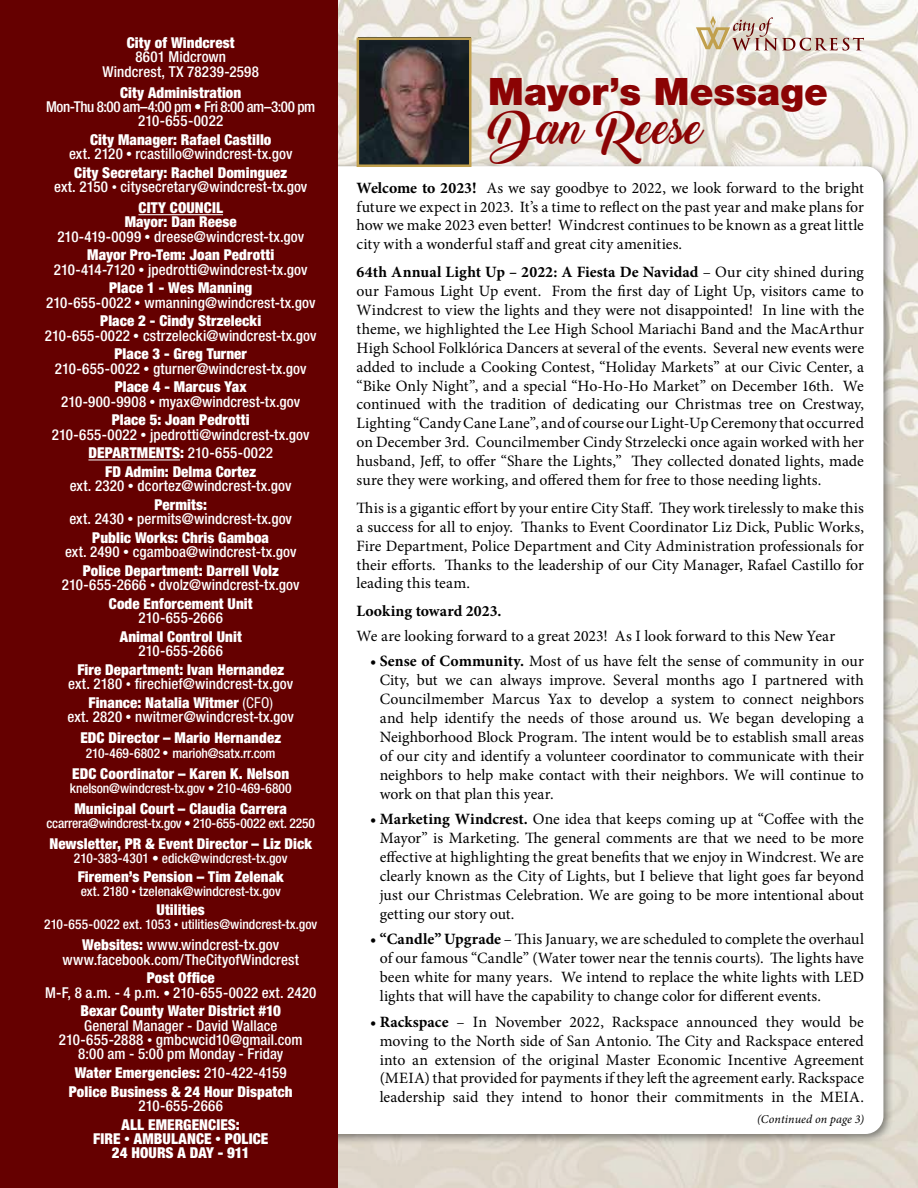
<style>
.page{position:relative;width:918px;height:1188px;background:#fff}
.page>*{position:absolute;margin:0;border:0;box-sizing:border-box;transform-origin:0 0}
.t1{font:44.1px "Backto Black Demo";letter-spacing:.01em;color:#8b0304}
.t2{font:900 37.8px "Helvetica Neue LT Std";color:#8b0304}
.t3{font:15.75px/18.9px "Minion Pro";color:#000;text-align:justify}
.t4{font:700 15.75px "Minion Pro";letter-spacing:.005em;color:#000}
.t5{font:500 condensed 15px/14.2px "Helvetica Neue LT Std";letter-spacing:.005em;color:#fff;text-align:center}
.t6{font:900 condensed 15px/18.8px "Helvetica Neue LT Std";letter-spacing:.005em;color:#fff;text-align:center}
.t7{font:500 condensed 15px/14.2px "Helvetica Neue LT Std";letter-spacing:-.025em;color:#fff;text-align:center}
.t8{font:500 condensed 13.5px "Helvetica Neue LT Std";letter-spacing:-.005em;color:#fff}
.t9{font:italic 12px "Minion Pro";letter-spacing:.01em;color:#000}
.s1{font-weight:900}
.s2{font-weight:400;font-stretch:normal}
.s3{font-family:"Gill Sans";font-weight:700;font-stretch:normal}
.s4{font-family:"Times New Roman";font-weight:400;font-stretch:normal}
.s5{font-weight:500}
.s6{font-weight:400}
.s7{font-family:"Gill Sans";font-weight:700;font-stretch:normal;font-size:15px}
.s8{font-size:13.5px}
.s9{font-weight:700}
</style>
<div class="page">
<img style="left:338px;top:0;width:580px;height:1188px">
<div style="left:280px;top:161px;width:615px;height:984px;background:#000;opacity:.45"></div>
<div style="left:285px;top:166px;width:598px;height:968px;background:#fff;border-radius:18px"></div>
<svg style="left:696px;top:16px;width:168px;height:35px"></svg>
<div style="left:0;top:0;width:338px;height:1188px;background:#650000"></div>
<img style="left:361px;top:41px;width:107px;height:122px">
<div style="left:357px;top:37px;width:115px;height:130px;border:3px solid #c1a04d"></div>
<hr style="left:138px;top:214px;width:85px;height:1px;background:#fff">
<hr style="left:88px;top:460px;width:92px;height:1px;background:#fff">
<p class="t6" style="left:127px;top:33px;width:109px">City of Windcrest</p>
<p class="t5" style="left:103px;top:50px;width:158px">8601 Midcrown<br>Windcrest, TX 78239-2598</p>
<p class="t7" style="left:46px;top:85px;width:270px"><span class="s1">City Administration<br></span>Mon-Thu 8:00 am–4:00 pm <span class="s2">•</span> Fri 8:00 am–3:00 pm<br>210-655-0022</p>
<p class="t5" style="left:69px;top:132px;width:225px"><span class="s1">City Manager: Rafael Castillo<br></span>ext. 2120 <span class="s3">•</span> rcastillo@windcrest-tx.gov</p>
<p class="t5" style="left:54px;top:165px;width:255px"><span class="s1">City Secretary: Rachel Dominguez<br></span>ext. 2150 <span class="s4">•</span> citysecretary@windcrest-tx.gov</p>
<p class="t5" style="left:57px;top:201px;width:248px"><span class="s1">CITY COUNCIL<br>Mayor: Dan Reese<br></span>210-419-0099 <span class="s3">•</span> dreese@windcrest-tx.gov</p>
<p class="t5" style="left:54px;top:248px;width:255px"><span class="s1">Mayor Pro-Tem: Joan Pedrotti<br></span>210-414-7120 <span class="s3">•</span> jpedrotti@windcrest-tx.gov</p>
<p class="t5" style="left:46px;top:281px;width:271px"><span class="s1">Place 1 - Wes Manning<br></span>210-655-0022 <span class="s3">•</span> wmanning@windcrest-tx.gov</p>
<p class="t5" style="left:45px;top:314px;width:273px"><span class="s1">Place 2 - Cindy Strzelecki<br></span>210-655-0022 <span class="s3">•</span> cstrzelecki@windcrest-tx.gov</p>
<p class="t5" style="left:55px;top:347px;width:253px"><span class="s1">Place 3 - Greg Turner<br></span>210-655-0022 <span class="s3">•</span> gturner@windcrest-tx.gov</p>
<p class="t5" style="left:61px;top:380px;width:241px"><span class="s1">Place 4 - Marcus Yax<br></span>210-900-9908 <span class="s3">•</span> myax@windcrest-tx.gov</p>
<p class="t5" style="left:52px;top:413px;width:259px"><span class="s1">Place 5: Joan Pedrotti<br></span>210-655-0022 <span class="s3">•</span> jpedrotti@windcrest-tx.gov</p>
<p class="t6" style="left:88px;top:444px;width:186px">DEPARTMENTS: <span class="s5">210-655-0022<br></span>FD Admin: Delma Cortez</p>
<p class="t5" style="left:70px;top:477px;width:223px;line-height:18.8px">ext. 2320 <span class="s3">•</span> dcortez@windcrest-tx.gov<br><span class="s1">Permits:</span></p>
<p class="t5" style="left:69px;top:510px;width:224px;line-height:18.8px">ext. 2430 <span class="s3">•</span> permits@windcrest-tx.gov<br><span class="s1">Public Works: Chris Gamboa</span></p>
<p class="t5" style="left:65px;top:543px;width:233px;line-height:18.8px">ext. 2490 <span class="s3">•</span> cgamboa@windcrest-tx.gov<br><span class="s1">Police Department: Darrell Volz</span></p>
<p class="t5" style="left:62px;top:576px;width:239px;line-height:18.8px">210-655-2666 <span class="s4">•</span> dvolz@windcrest-tx.gov<br><span class="s1">Code Enforcement Unit</span></p>
<p class="t5" style="left:138px;top:611px;width:86px">210-655-2666</p>
<p class="t6" style="left:120px;top:627px;width:123px">Animal Control Unit</p>
<p class="t5" style="left:138px;top:644px;width:86px">210-655-2666</p>
<p class="t5" style="left:68px;top:663px;width:226px"><span class="s1">Fire Department: Ivan Hernandez </span>ext. 2180 <span class="s4">•</span> firechief@windcrest-tx.gov</p>
<p class="t5" style="left:68px;top:696px;width:228px"><span class="s1">Finance: Natalia Witmer</span> <span class="s6">(CFO)<br></span>ext. 2820 <span class="s3">•</span> nwitmer@windcrest-tx.gov</p>
<p class="t6" style="left:80px;top:729px;width:202px">EDC Director – Mario Hernandez</p>
<p class="t8" style="left:86px;top:745px;width:191px">210-469-6802 <span class="s7">•</span> marioh@satx.rr.com</p>
<p class="t6" style="left:72px;top:764px;width:219px">EDC Coordinator – Karen K. Nelson</p>
<p class="t8" style="left:70px;top:780px;width:223px">knelson@windcrest-tx.gov • 210-469-6800</p>
<p class="t6" style="left:74px;top:799px;width:214px">Municipal Court – Claudia Carrera</p>
<p class="t8" style="left:47px;top:815px;width:270px">ccarrera@windcrest-tx.gov • 210-655-0022 ext. 2250</p>
<p class="t6" style="left:49px;top:834px;width:264px">Newsletter, PR &amp; Event Director – Liz Dick</p>
<p class="t8" style="left:74px;top:851px;width:215px">210-383-4301 • edick@windcrest-tx.gov</p>
<p class="t6" style="left:78px;top:867px;width:208px">Firemen’s Pension – Tim Zelenak</p>
<p class="t8" style="left:81px;top:884px;width:202px">ext. 2180 <span class="s4">•</span> tzelenak@windcrest-tx.gov</p>
<p class="t6" style="left:157px;top:900px;width:50px">Utilities</p>
<p class="t8" style="left:44px;top:917px;width:275px">210-655-0022 ext. 1053 <span class="s4">•</span> utilities@windcrest-tx.gov</p>
<p class="t5" style="left:63px;top:938px;width:238px"><span class="s1">Websites:</span> www.windcrest-tx.gov www.facebook.com/TheCityofWindcrest</p>
<p class="t5" style="left:45px;top:971px;width:273px"><span class="s1">Post Office<br></span>M-F, 8 a.m. - 4 p.m. <span class="s8">•</span> 210-655-0022 ext. 2420</p>
<p class="t6" style="left:80px;top:1002px;width:202px">Bexar County Water District #10</p>
<p class="t5" style="left:59px;top:1018px;width:245px">General Manager - David Wallace<br>210-655-2888 <span class="s4">•</span> gmbcwcid10@gmail.com<br>8:00 am - 5:00 pm Monday - Friday</p>
<p class="t6" style="left:69px;top:1063px;width:225px">Water Emergencies: <span class="s5">210-422-4159<br></span>Police Business &amp; 24 Hour Dispatch</p>
<p class="t5" style="left:138px;top:1098px;width:86px">210-655-2666</p>
<p class="t6" style="left:93px;top:1117px;width:177px;line-height:14.2px">ALL EMERGENCIES:<br>FIRE <span class="s3">•</span> AMBULANCE <span class="s3">•</span> POLICE<br>24 HOURS A DAY - 911</p>
<p class="t9" style="left:757px;top:1111px;width:108px">(Continued on page 3)</p>
<h2 class="t2" style="left:488px;top:69px;width:341px">Mayor’s Message</h2>
<h1 class="t1" style="left:488px;top:103px;width:216px">Dan Reese</h1>
<p class="t3" style="left:357px;top:178px;width:509px"><span class="s9">Welcome to 2023!</span> As we say goodbye to 2022, we look forward to the bright future we expect in 2023. It’s a time to reflect on the past year and make plans for how we make 2023 even better! Windcrest continues to be known as a great little city with a wonderful staff and great city amenities.</p>
<p class="t3" style="left:357px;top:263px;width:509px"><span class="s9">64th Annual Light Up – 2022: A Fiesta De Navidad</span> – Our city shined during our Famous Light Up event. From the first day of Light Up, visitors came to Windcrest to view the lights and they were not disappointed! In line with the theme, we highlighted the Lee High School Mariachi Band and the MacArthur High School Folklórica Dancers at several of the events. Several new events were added to include a Cooking Contest, “Holiday Markets” at our Civic Center, a “Bike Only Night”, and a special “Ho-Ho-Ho Market” on December 16th. We continued with the tradition of dedicating our Christmas tree on Crestway, Lighting “Candy Cane Lane”, and of course our Light-Up Ceremony that occurred on December 3rd. Councilmember Cindy Strzelecki once again worked with her husband, Jeff, to offer “Share the Lights,” They collected donated lights, made sure they were working, and offered them for free to those needing lights.</p>
<p class="t3" style="left:357px;top:498px;width:509px">This is a gigantic effort by your entire City Staff. They work tirelessly to make this a success for all to enjoy. Thanks to Event Coordinator Liz Dick, Public Works, Fire Department, Police Department and City Administration professionals for their efforts. Thanks to the leadership of our City Manager, Rafael Castillo for leading this team.</p>
<p class="t4" style="left:357px;top:600px;width:146px">Looking toward 2023.</p>
<p class="t3" style="left:357px;top:626px;width:480px">We are looking forward to a great 2023! As I look forward to this New Year</p>
<p class="t3" style="left:380px;top:652px;width:486px;text-indent:-10px"><span class="s9">• Sense of Community.</span> Most of us have felt the sense of community in our City, but we can always improve. Several months ago I partnered with Councilmember Marcus Yax to develop a system to connect neighbors and help identify the needs of those around us. We began developing a Neighborhood Block Program. The intent would be to establish small areas of our city and identify a volunteer coordinator to communicate with their neighbors to help make contact with their neighbors. We will continue to work on that plan this year.</p>
<p class="t3" style="left:380px;top:810px;width:486px;text-indent:-10px"><span class="s9">• Marketing Windcrest.</span> One idea that keeps coming up at “Coffee with the Mayor” is Marketing. The general comments are that we need to be more effective at highlighting the great benefits that we enjoy in Windcrest. We are clearly known as the City of Lights, but I believe that light goes far beyond just our Christmas Celebration. We are going to be more intentional about getting our story out.</p>
<p class="t3" style="left:380px;top:930px;width:486px;text-indent:-10px"><span class="s9">• “Candle” Upgrade</span> – This January, we are scheduled to complete the overhaul of our famous “Candle” (Water tower near the tennis courts). The lights have been white for many years. We intend to replace the white lights with LED lights that will have the capability to change color for different events.</p>
<p class="t3" style="left:380px;top:1012px;width:486px;text-indent:-10px"><span class="s9">• Rackspace</span> – In November 2022, Rackspace announced they would be moving to the North side of San Antonio. The City and Rackspace entered into an extension of the original Master Economic Incentive Agreement (MEIA) that provided for payments if they left the agreement early. Rackspace leadership said they intend to honor their commitments in the MEIA.</p>
</div>
